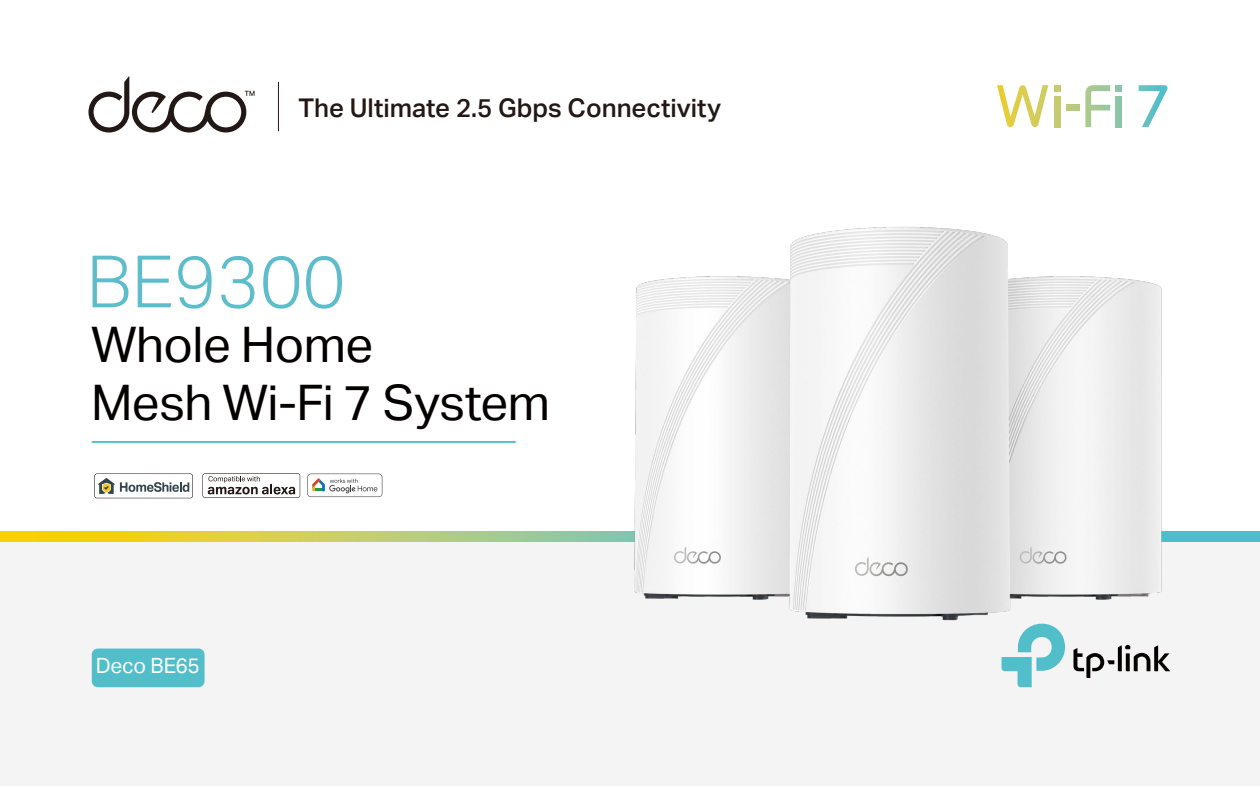
<style>
.page{position:relative;width:1260px;height:788px;background:#fff}
.page>*{position:absolute;margin:0;border:0;box-sizing:border-box;transform-origin:0 0}
.t1{font:72.27px "TP Link Aktiv Light";color:#5ebdcb}
.t2{font:49px/58.6px "TP Link Aktiv Regular";letter-spacing:-.01em;color:#040000}
.t3{font:25.81px "TP Link Aktiv Medium";color:#231815}
.t4{font:21px "TP Link Aktiv Regular";letter-spacing:-.015em;color:#fff}
</style>
<div class="page">
<div style="left:0;top:531px;width:1260px;height:254px;background:#f4f4f4"></div>
<svg style="left:0;top:531px;width:1260px;height:11px;background:#cacd55"></svg>
<svg style="left:88px;top:76px;width:167px;height:56px"></svg>
<div style="left:1066px;top:105px;width:14px;height:5px;background:#b9ca7e"></div>
<div style="left:1054px;top:96px;width:6px;height:31px;background:#c6cb6f"></div>
<div style="left:1116px;top:96px;width:5px;height:31px;background:#8cc5a8"></div>
<svg style="left:1139px;top:85px;width:29px;height:42px"></svg>
<svg style="left:997px;top:85px;width:51px;height:42px"></svg>
<svg style="left:1054px;top:85px;width:6px;height:6px"></svg>
<svg style="left:1085px;top:85px;width:25px;height:42px"></svg>
<svg style="left:1116px;top:85px;width:5px;height:6px"></svg>
<img style="left:572px;top:226px;width:660px;height:446px">
<div style="left:92px;top:648px;width:113px;height:39px;background:#52bec9;border-radius:6px"></div>
<hr style="left:92px;top:441px;width:424px;height:2px;background:#52bec9">
<svg style="left:1002px;top:623px;width:63px;height:64px"></svg>
<svg style="left:1074px;top:645px;width:96px;height:33px"></svg>
<hr style="left:278px;top:82px;width:1px;height:49px;background:#231815">
<svg style="left:94px;top:473px;width:99px;height:25px"></svg>
<div style="left:95px;top:474px;width:97px;height:23px;background:#fff;border-radius:2px"></div>
<svg style="left:98px;top:478px;width:91px;height:16px"></svg>
<svg style="left:202px;top:473px;width:98px;height:25px"></svg>
<div style="left:203px;top:474px;width:97px;height:23px;background:#fff;border-radius:2px"></div>
<svg style="left:208px;top:476px;width:87px;height:18px"></svg>
<svg style="left:307px;top:473px;width:75px;height:24px"></svg>
<p class="t3" style="left:299px;top:93px;width:424px">The Ultimate 2.5 Gbps Connectivity</p>
<h1 class="t1" style="left:87px;top:240px;width:260px">BE9300</h1>
<h2 class="t2" style="left:91px;top:315px;width:461px">Whole Home<br>Mesh Wi-Fi 7 System</h2>
<p class="t4" style="left:96px;top:653px;width:106px">Deco BE65</p>
</div>
